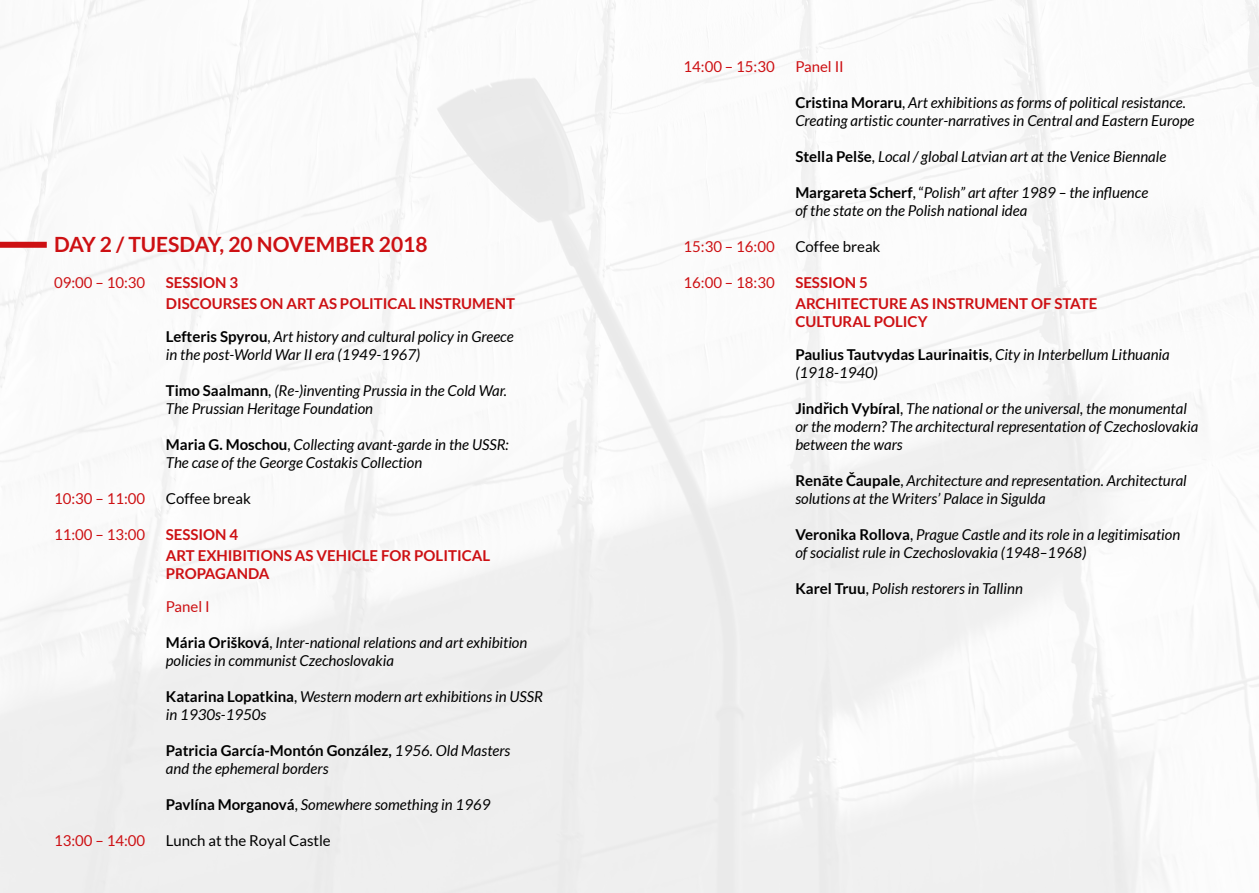
<style>
.page{position:relative;width:1259px;height:893px;background:#fff}
.page>*{position:absolute;margin:0;border:0;box-sizing:border-box;transform-origin:0 0}
.t1{font:700 21px "Lato";color:#cd1013}
.t2{font:italic 15px/18px "Lato";color:#000}
.t3{font:700 15px/21px "Lato";color:#cd1013}
.t4{font:15px "Lato";color:#cd1013}
.t5{font:15px "Lato";color:#000}
.s1{font-weight:700;font-style:normal}
.s2{font-style:normal}
</style>
<div class="page">
<div style="left:0;top:242px;width:47px;height:6px;background:#cd1013"></div>
<h1 class="t1" style="left:54px;top:232px;width:375px">DAY 2 / TUESDAY, 20 NOVEMBER 2018</h1>
<p class="t3" style="left:166px;top:272px;width:351px">SESSION 3<br>DISCOURSES ON ART AS POLITICAL INSTRUMENT</p>
<p class="t2" style="left:166px;top:328px;width:349px"><span class="s1">Lefteris Spyrou</span><span class="s2">,</span> Art history and cultural policy in Greece in the post-World War II era (1949-1967)</p>
<p class="t2" style="left:166px;top:382px;width:343px"><span class="s1">Timo Saalmann</span><span class="s2">,</span> (Re-)inventing Prussia in the Cold War.<br>The Prussian Heritage Foundation</p>
<p class="t2" style="left:166px;top:436px;width:344px"><span class="s1">Maria G. Moschou</span><span class="s2">,</span> Collecting avant-garde in the USSR:<br>The case of the George Costakis Collection</p>
<p class="t5" style="left:166px;top:490px;width:87px">Coffee break</p>
<p class="t3" style="left:166px;top:524px;width:326px">SESSION 4<br>ART EXHIBITIONS AS VEHICLE FOR POLITICAL</p>
<p class="t3" style="left:166px;top:563px;width:105px">PROPAGANDA</p>
<p class="t4" style="left:166px;top:598px;width:45px">Panel I</p>
<p class="t2" style="left:166px;top:634px;width:363px"><span class="s1">Mária Orišková</span><span class="s2">,</span> Inter-national relations and art exhibition policies in communist Czechoslovakia</p>
<p class="t2" style="left:166px;top:688px;width:379px"><span class="s1">Katarina Lopatkina</span><span class="s2">,</span> Western modern art exhibitions in USSR in 1930s-1950s</p>
<p class="t2" style="left:166px;top:742px;width:346px"><span class="s1">Patricia García-Montón González,</span> 1956. Old Masters and the ephemeral borders</p>
<p class="t2" style="left:166px;top:796px;width:326px"><span class="s1">Pavlína Morganová</span><span class="s2">,</span> Somewhere something in 1969</p>
<p class="t5" style="left:166px;top:832px;width:166px">Lunch at the Royal Castle</p>
<p class="t4" style="left:54px;top:274px;width:93px">09:00 – 10:30</p>
<p class="t4" style="left:54px;top:490px;width:93px">10:30 – 11:00</p>
<p class="t4" style="left:54px;top:526px;width:93px">11:00 – 13:00</p>
<p class="t4" style="left:54px;top:832px;width:93px">13:00 – 14:00</p>
<p class="t4" style="left:683px;top:58px;width:93px">14:00 – 15:30</p>
<p class="t4" style="left:683px;top:238px;width:93px">15:30 – 16:00</p>
<p class="t4" style="left:683px;top:274px;width:93px">16:00 – 18:30</p>
<p class="t4" style="left:795px;top:58px;width:50px">Panel II</p>
<p class="t2" style="left:795px;top:94px;width:400px"><span class="s1">Cristina Moraru</span><span class="s2">,</span> Art exhibitions as forms of political resistance.<br>Creating artistic counter-narratives in Central and Eastern Europe</p>
<p class="t2" style="left:795px;top:148px;width:372px"><span class="s1">Stella Pelše</span><span class="s2">,</span> Local / global Latvian art at the Venice Biennale</p>
<p class="t2" style="left:795px;top:184px;width:354px"><span class="s1">Margareta Scherf</span><span class="s2">, “</span>Polish” art after 1989 – the influence of the state on the Polish national idea</p>
<p class="t5" style="left:795px;top:238px;width:87px">Coffee break</p>
<p class="t3" style="left:795px;top:272px;width:303px">SESSION 5<br>ARCHITECTURE AS INSTRUMENT OF STATE</p>
<p class="t3" style="left:795px;top:311px;width:134px">CULTURAL POLICY</p>
<p class="t2" style="left:795px;top:346px;width:376px"><span class="s1">Paulius Tautvydas Laurinaitis</span><span class="s2">,</span> City in Interbellum Lithuania (1918-1940)</p>
<p class="t2" style="left:795px;top:400px;width:404px"><span class="s1">Jindrˇich Vybíral</span><span class="s2">,</span> The national or the universal, the monumental or the modern? The architectural representation of Czechoslovakia between the wars</p>
<p class="t2" style="left:795px;top:472px;width:393px"><span class="s1">Rena¯te C</span><sup>ˇ</sup><span class="s1">aupale</span><span class="s2">,</span> Architecture and representation. Architectural solutions at the Writers’ Palace in Sigulda</p>
<p class="t2" style="left:795px;top:526px;width:386px"><span class="s1">Veronika Rollova</span><span class="s2">,</span> Prague Castle and its role in a legitimisation of socialist rule in Czechoslovakia (1948–1968)</p>
<p class="t2" style="left:795px;top:580px;width:229px"><span class="s1">Karel Truu</span><span class="s2">,</span> Polish restorers in Tallinn</p>
</div>
